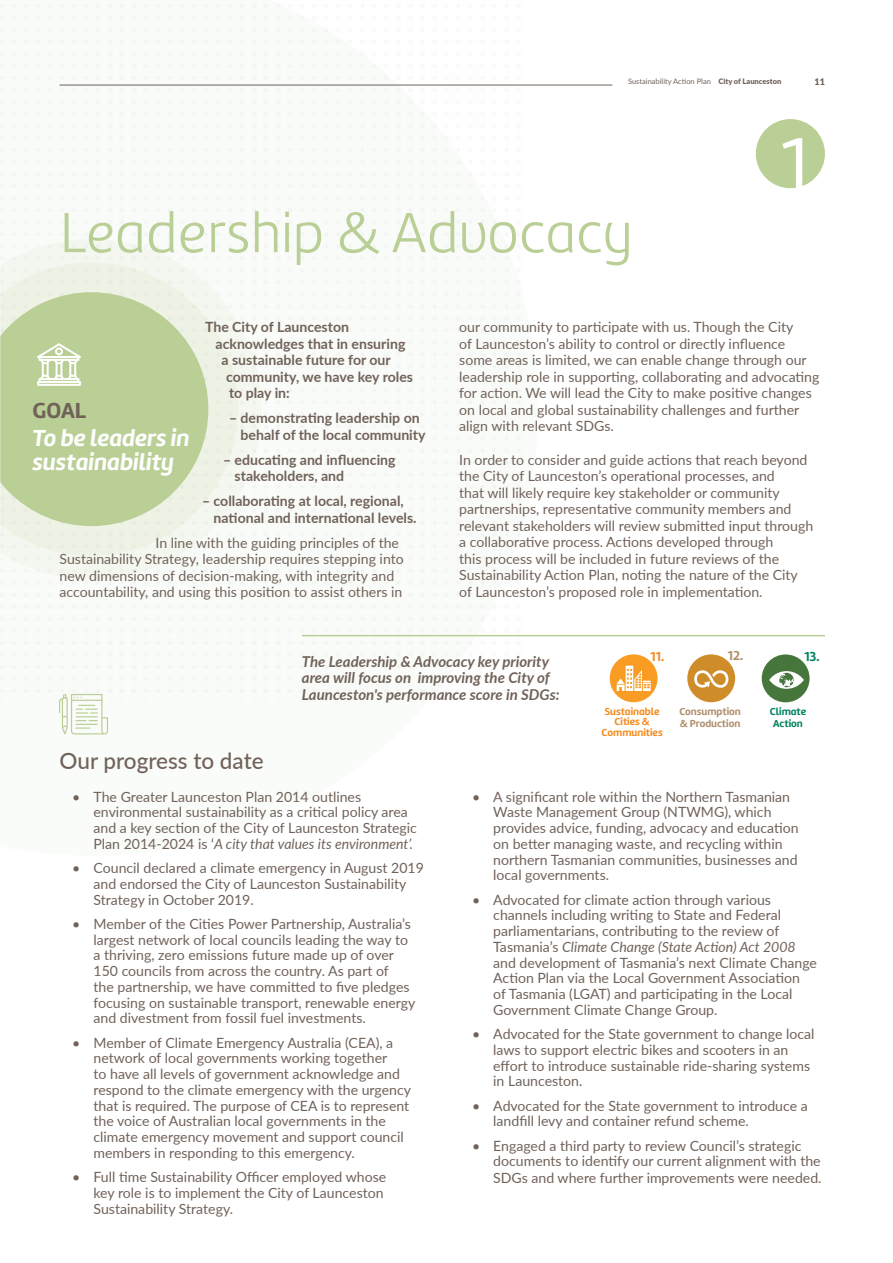
<style>
.page{position:relative;width:893px;height:1263px;background:#fff}
.page>*{position:absolute;margin:0;border:0;box-sizing:border-box;transform-origin:0 0}
.HEAD_1{font:75px "Marine";color:#fff}
.Head_2{font:300 58.5px "Marine UP";color:#bacf96}
.Sub_Head{font:italic 700 24px/24px "Marine";color:#fff}
.Para_Head{font:500 22.5px "Lato";color:#716259}
.Sub_Head-2{font:700 22.5px "Marine";color:#716259}
.BODY{font:italic 700 15px/16.5px "Lato";color:#716259}
.BODY-2{font:14.1px/15.8px "Lato";color:#716259}
.BODY-3{font:700 14.1px/16.5px "Lato";color:#716259}
.Table_Body{font:700 13.5px "Marine UP";color:#f68b1f}
.Table_Body-2{font:700 13.5px "Marine UP";color:#af8f6c}
.Table_Body-3{font:700 13.5px "Marine UP";color:#008360}
.Table_Body-4{font:700 10.5px/10.5px "Marine UP";color:#f68b1f;text-align:center}
.Table_Body-5{font:700 10.5px/12px "Marine UP";color:#af8f6c}
.Table_Body-6{font:700 10.5px/12px "Marine UP";color:#008360;text-align:center}
.t1{font:900 9px "Lato";color:#716259}
.t2{font:7.5px "Lato";color:#716259}
.s1{font-weight:900}
.s2{font-style:italic}
</style>
<div class="page">
<div style="left:756px;top:119px;width:69px;height:69px;background:#bacf96;border-radius:50%"></div>
<hr style="left:302px;top:635px;width:523px;height:1px;background:#bacf96">
<svg style="left:0;top:292px;width:208px;height:234px;background:#c3d5a4"></svg>
<svg style="left:37px;top:343px;width:44px;height:43px"></svg>
<svg style="left:59px;top:694px;width:49px;height:40px"></svg>
<div style="left:610px;top:654px;width:48px;height:48px;background:#f89c24;border-radius:24px"></div>
<svg style="left:617px;top:666px;width:34px;height:25px"></svg>
<div style="left:687px;top:654px;width:48px;height:48px;background:#cf8d29;border-radius:24px"></div>
<svg style="left:694px;top:670px;width:34px;height:18px"></svg>
<div style="left:762px;top:654px;width:48px;height:48px;background:#46763b;border-radius:24px"></div>
<svg style="left:769px;top:671px;width:35px;height:18px"></svg>
<hr style="left:60px;top:85px;width:552px;height:1px;background:#716259">
<p class="t2" style="left:628px;top:76px;width:155px">Sustainability Action Plan <span class="s1">City of Launceston</span></p>
<p class="t1" style="left:814px;top:75px;width:12px">11</p>
<p class="Head_2" style="left:60px;top:197px;width:574px">Leadership &amp; Advocacy</p>
<p class="HEAD_1" style="left:781px;top:116px;width:28px">1</p>
<p class="BODY-3" style="left:205px;top:318px;width:146px">The City of Launceston</p>
<p class="BODY-3" style="left:216px;top:335px;width:191px">acknowledges that in ensuring</p>
<p class="BODY-3" style="left:222px;top:351px;width:171px">a sustainable future for our</p>
<p class="BODY-3" style="left:226px;top:368px;width:189px">community, we have key roles</p>
<p class="BODY-3" style="left:229px;top:384px;width:62px">to play in:</p>
<p class="BODY-3" style="left:241px;top:409px;width:186px;text-indent:-12px">– demonstrating leadership on behalf of the local community</p>
<p class="BODY-3" style="left:235px;top:451px;width:162px;text-indent:-12px">– educating and influencing stakeholders, and</p>
<p class="BODY-3" style="left:214px;top:492px;width:204px;text-indent:-12px">– collaborating at local, regional, national and international levels.</p>
<p class="BODY-2" style="left:60px;top:534px;width:346px;line-height:16.5px;text-indent:96px">In line with the guiding principles of the Sustainability Strategy, leadership requires stepping into new dimensions of decision-making, with integrity and accountability, and using this position to assist others in</p>
<p class="Sub_Head-2" style="left:33px;top:395px;width:55px">GOAL</p>
<p class="Sub_Head" style="left:33px;top:425px;width:159px">To be leaders in sustainability</p>
<p class="BODY-2" style="left:459px;top:318px;width:362px;line-height:16.5px">our community to participate with us. Though the City<br>of Launceston’s ability to control or directly influence some areas is limited, we can enable change through our leadership role in supporting, collaborating and advocating for action. We will lead the City to make positive changes on local and global sustainability challenges and further align with relevant SDGs.</p>
<p class="BODY-2" style="left:459px;top:451px;width:355px;line-height:16.5px">In order to consider and guide actions that reach beyond the City of Launceston’s operational processes, and<br>that will likely require key stakeholder or community partnerships, representative community members and relevant stakeholders will review submitted input through a collaborative process. Actions developed through<br>this process will be included in future reviews of the Sustainability Action Plan, noting the nature of the City of Launceston’s proposed role in implementation.</p>
<p class="BODY" style="left:302px;top:652px;width:259px">The Leadership &amp; Advocacy key priority area will focus on improving the City of<br>Launceston's performance score in SDGs:</p>
<p class="Table_Body" style="left:651px;top:647px;width:15px">11.</p>
<p class="Table_Body-2" style="left:728px;top:647px;width:17px">12.</p>
<p class="Table_Body-3" style="left:804px;top:647px;width:17px">13.</p>
<p class="Table_Body-4" style="left:602px;top:706px;width:63px">Sustainable<br>Cities &amp;<br>Communities</p>
<p class="Table_Body-5" style="left:679px;top:705px;width:63px">Consumption &amp; Production</p>
<p class="Table_Body-6" style="left:770px;top:705px;width:38px">Climate<br>Action</p>
<p class="Para_Head" style="left:60px;top:744px;width:206px">Our progress to date</p>
<p class="BODY-2" style="left:94px;top:788px;width:325px;text-indent:-21px">• The Greater Launceston Plan 2014 outlines environmental sustainability as a critical policy area and a key section of the City of Launceston Strategic Plan 2014-2024 is ‘<span class="s2">A city that values its environment’.</span></p>
<p class="BODY-2" style="left:94px;top:859px;width:332px;text-indent:-21px">• Council declared a climate emergency in August 2019 and endorsed the City of Launceston Sustainability<br>Strategy in October 2019.</p>
<p class="BODY-2" style="left:94px;top:915px;width:323px;text-indent:-21px">• Member of the Cities Power Partnership, Australia’s largest network of local councils leading the way to a thriving, zero emissions future made up of over 150 councils from across the country. As part of<br>the partnership, we have committed to five pledges focusing on sustainable transport, renewable energy and divestment from fossil fuel investments.</p>
<p class="BODY-2" style="left:94px;top:1034px;width:319px;text-indent:-21px">• Member of Climate Emergency Australia (CEA), a network of local governments working together<br>to have all levels of government acknowledge and respond to the climate emergency with the urgency that is required. The purpose of CEA is to represent the voice of Australian local governments in the climate emergency movement and support council members in responding to this emergency.</p>
<p class="BODY-2" style="left:94px;top:1168px;width:294px;text-indent:-21px">• Full time Sustainability Officer employed whose key role is to implement the City of Launceston<br>Sustainability Strategy.</p>
<p class="BODY-2" style="left:493px;top:788px;width:307px;text-indent:-21px">• A significant role within the Northern Tasmanian Waste Management Group (NTWMG), which provides advice, funding, advocacy and education on better managing waste, and recycling within northern Tasmanian communities, businesses and local governments.</p>
<p class="BODY-2" style="left:493px;top:891px;width:325px;text-indent:-21px">• Advocated for climate action through various channels including writing to State and Federal parliamentarians, contributing to the review of Tasmania’s <span class="s2">Climate Change (State Action) Act 2008 </span>and development of Tasmania’s next Climate Change Action Plan via the Local Government Association<br>of Tasmania (LGAT) and participating in the Local Government Climate Change Group.</p>
<p class="BODY-2" style="left:493px;top:1025px;width:323px;text-indent:-21px">• Advocated for the State government to change local laws to support electric bikes and scooters in an effort to introduce sustainable ride-sharing systems in Launceston.</p>
<p class="BODY-2" style="left:493px;top:1097px;width:316px;text-indent:-21px">• Advocated for the State government to introduce a landfill levy and container refund scheme.</p>
<p class="BODY-2" style="left:493px;top:1137px;width:330px;line-height:16.2px;text-indent:-21px">• Engaged a third party to review Council’s strategic documents to identify our current alignment with the<br>SDGs and where further improvements were needed.</p>
</div>
